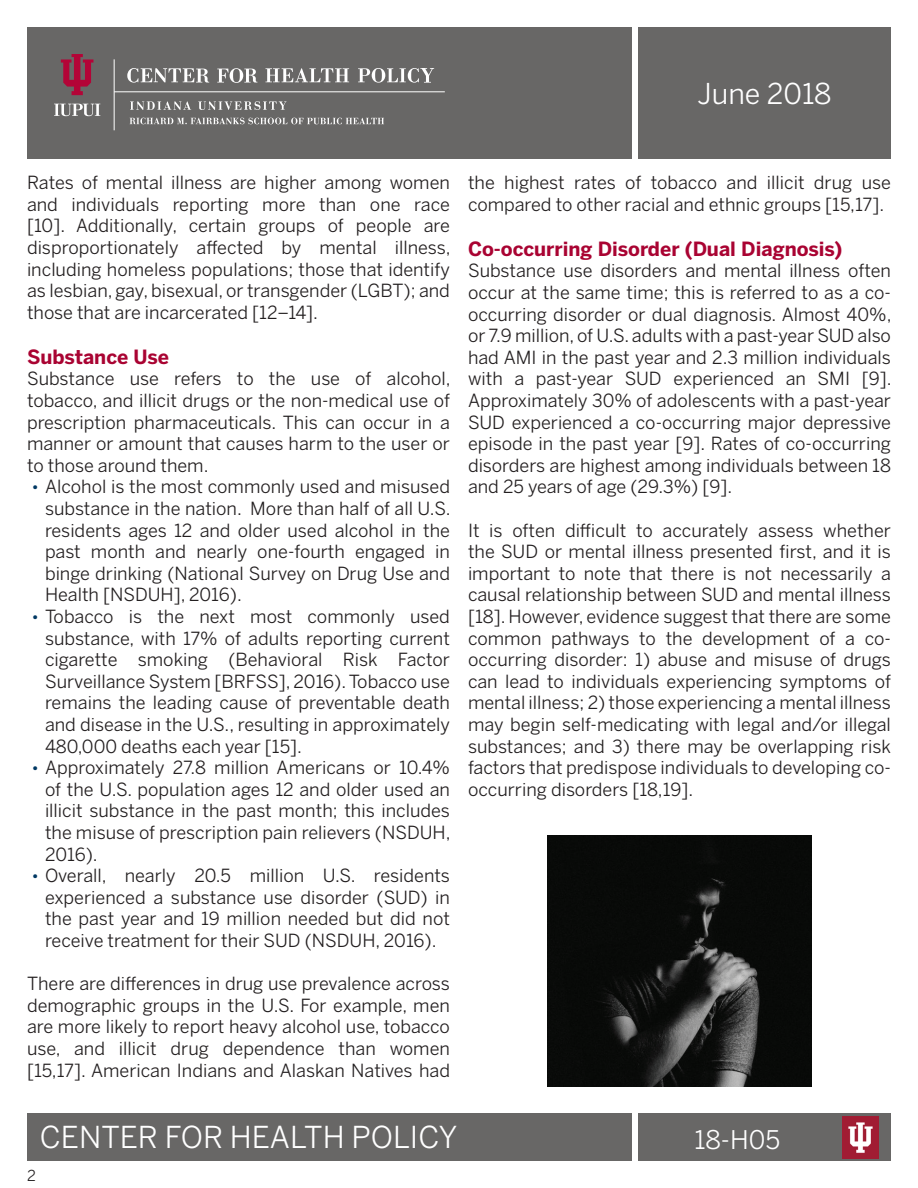
<style>
.page{position:relative;width:918px;height:1188px;background:#fff}
.page>*{position:absolute;margin:0;border:0;box-sizing:border-box;transform-origin:0 0}
.t1{font:30px "Benton Sans";color:#fff}
.t2{font:28.5px "Benton Sans";color:#fff}
.t3{font:25.5px "Benton Sans";color:#fff}
.t4{font:700 19.5px "Benton Sans";color:#a90332}
.t5{font:18px/21.6px "Benton Sans";color:#231f20;text-align:justify}
.t6{font:15px "Benton Sans";color:#231f20}
.s1{font-size:16.5px;color:#003863}
</style>
<div class="page">
<div style="left:27px;top:27px;width:605px;height:132px;background:#686766"></div>
<hr style="left:114px;top:92px;width:331px;height:1px;background:#fff">
<hr style="left:114px;top:59px;width:1px;height:71px;background:#fff">
<svg style="left:61px;top:54px;width:32px;height:41px"></svg>
<svg style="left:54px;top:104px;width:46px;height:12px"></svg>
<svg style="left:266px;top:68px;width:83px;height:14px"></svg>
<svg style="left:358px;top:68px;width:76px;height:15px"></svg>
<svg style="left:217px;top:68px;width:40px;height:15px"></svg>
<svg style="left:127px;top:68px;width:82px;height:15px"></svg>
<svg style="left:130px;top:101px;width:61px;height:9px"></svg>
<svg style="left:198px;top:101px;width:89px;height:9px"></svg>
<svg style="left:130px;top:118px;width:254px;height:6px"></svg>
<div style="left:638px;top:27px;width:253px;height:132px;background:#686766"></div>
<div style="left:27px;top:1113px;width:605px;height:48px;background:#686766"></div>
<div style="left:638px;top:1113px;width:253px;height:48px;background:#686766"></div>
<img style="left:843px;top:1116px;width:36px;height:42px">
<img style="left:548px;top:835px;width:263px;height:252px">
<h2 class="t2" style="left:698px;top:77px;width:135px">June 2018</h2>
<p class="t5" style="left:27px;top:172px;width:425px">Rates of mental illness are higher among women and individuals reporting more than one race [10]. Additionally, certain groups of people are disproportionately affected by mental illness, including homeless populations; those that identify as lesbian, gay, bisexual, or transgender (LGBT); and those that are incarcerated [12–14].</p>
<p class="t4" style="left:27px;top:344px;width:144px">Substance Use</p>
<p class="t5" style="left:27px;top:368px;width:425px">Substance use refers to the use of alcohol, tobacco, and illicit drugs or the non-medical use of prescription pharmaceuticals. This can occur in a manner or amount that causes harm to the user or to those around them.</p>
<p class="t5" style="left:45px;top:476px;width:407px;text-indent:-14px"><span class="s1">•</span> Alcohol is the most commonly used and misused substance in the nation. More than half of all U.S. residents ages 12 and older used alcohol in the past month and nearly one-fourth engaged in binge drinking (National Survey on Drug Use and Health [NSDUH], 2016).</p>
<p class="t5" style="left:45px;top:606px;width:407px;text-indent:-14px"><span class="s1">•</span> Tobacco is the next most commonly used substance, with 17% of adults reporting current cigarette smoking (Behavioral Risk Factor Surveillance System [BRFSS], 2016). Tobacco use remains the leading cause of preventable death and disease in the U.S., resulting in approximately 480,000 deaths each year [15].</p>
<p class="t5" style="left:45px;top:757px;width:407px;text-indent:-14px"><span class="s1">•</span> Approximately 27.8 million Americans or 10.4% of the U.S. population ages 12 and older used an illicit substance in the past month; this includes the misuse of prescription pain relievers (NSDUH, 2016).</p>
<p class="t5" style="left:45px;top:865px;width:407px;text-indent:-14px"><span class="s1">•</span> Overall, nearly 20.5 million U.S. residents experienced a substance use disorder (SUD) in the past year and 19 million needed but did not receive treatment for their SUD (NSDUH, 2016).</p>
<p class="t5" style="left:27px;top:973px;width:425px">There are differences in drug use prevalence across demographic groups in the U.S. For example, men are more likely to report heavy alcohol use, tobacco use, and illicit drug dependence than women [15,17]. American Indians and Alaskan Natives had</p>
<p class="t5" style="left:468px;top:172px;width:424px">the highest rates of tobacco and illicit drug use compared to other racial and ethnic groups [15,17].</p>
<p class="t4" style="left:468px;top:236px;width:376px">Co-occurring Disorder (Dual Diagnosis)</p>
<p class="t5" style="left:468px;top:260px;width:425px">Substance use disorders and mental illness often occur at the same time; this is referred to as a co&shy;occurring disorder or dual diagnosis. Almost 40%, or 7.9 million, of U.S. adults with a past-year SUD also had AMI in the past year and 2.3 million individuals with a past-year SUD experienced an SMI [9].<br>Approximately 30% of adolescents with a past-year SUD experienced a co-occurring major depressive episode in the past year [9]. Rates of co-occurring disorders are highest among individuals between 18 and 25 years of age (29.3%) [9].</p>
<p class="t5" style="left:468px;top:519px;width:425px">It is often difficult to accurately assess whether the SUD or mental illness presented first, and it is important to note that there is not necessarily a causal relationship between SUD and mental illness [18]. However, evidence suggest that there are some common pathways to the development of a co&shy;occurring disorder: 1) abuse and misuse of drugs can lead to individuals experiencing symptoms of mental illness; 2) those experiencing a mental illness may begin self-medicating with legal and/or illegal substances; and 3) there may be overlapping risk factors that predispose individuals to developing co&shy;occurring disorders [18,19].</p>
<h1 class="t1" style="left:40px;top:1119px;width:419px">CENTER FOR HEALTH POLICY</h1>
<h3 class="t3" style="left:694px;top:1124px;width:87px">18-H05</h3>
<p class="t6" style="left:27px;top:1167px;width:10px">2</p>
</div>
